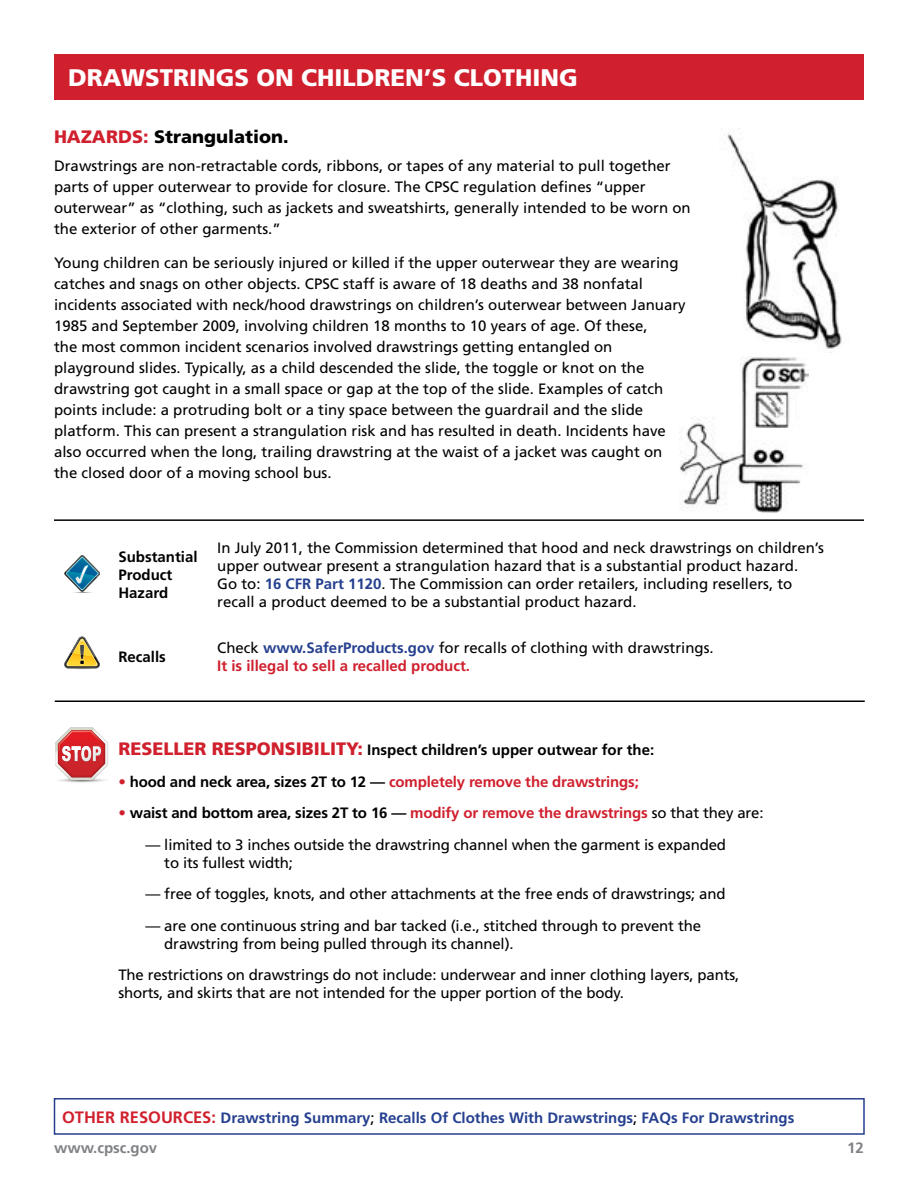
<style>
.page{position:relative;width:918px;height:1188px;background:#fff}
.page>*{position:absolute;margin:0;border:0;box-sizing:border-box;transform-origin:0 0}
.t1{font:900 24px "Frutiger";color:#fff}
.t2{font:900 18px "Frutiger";color:#d0202e}
.t3{font:900 18px "Frutiger";color:#000}
.t4{font:15px/21px "Frutiger";color:#000}
.t5{font:700 15px/18px "Frutiger";color:#000}
.t6{font:700 15px/30.3px "Frutiger";color:#25408f}
.t7{font:700 15px "Frutiger";letter-spacing:-.01em;color:#d0202e}
.t8{font:700 15px "Frutiger";color:#808285}
.s1{color:#d0202e}
.s2{font-weight:700;color:#25408f}
.s3{font-weight:700;color:#d0202e}
.s4{font-weight:900;font-size:18px;color:#d0202e}
.s5{font-weight:400}
.s6{color:#000}
.s7{font-weight:400;color:#d0202e}
.s8{font-size:16.5px;color:#d0202e}
.s9{font-weight:400;color:#000}
.s10{color:#808285}
</style>
<div class="page">
<div style="left:54px;top:54px;width:810px;height:45px;background:#d0202e"></div>
<hr style="left:54px;top:519px;width:810px;height:2px;background:#000">
<hr style="left:55px;top:700px;width:810px;height:2px;background:#000">
<svg style="left:64px;top:555px;width:36px;height:38px"></svg>
<svg style="left:64px;top:637px;width:36px;height:32px"></svg>
<div style="left:54px;top:1098px;width:811px;height:37px;border:2px solid #25408f"></div>
<img style="left:724px;top:133px;width:118px;height:220px">
<img style="left:680px;top:357px;width:129px;height:156px">
<svg style="left:55px;top:727px;width:53px;height:56px"></svg>
<h1 class="t1" style="left:68px;top:63px;width:19px">DRA</h1>
<h1 class="t1" style="left:121px;top:63px;width:54px">WSTRIN</h1>
<h1 class="t1" style="left:216px;top:63px;width:135px">GS ON CHILDREN</h1>
<h1 class="t1" style="left:424px;top:63px;width:62px">’S CLOT</h1>
<h1 class="t1" style="left:515px;top:63px;width:64px">HING</h1>
<p class="t2" style="left:54px;top:126px;width:53px">HAZARD</p>
<p class="t3" style="left:132px;top:126px;width:158px"><span class="s1">S:</span> Strangulation.</p>
<p class="t4" style="left:54px;top:155px;width:638px">Drawstrings are non-retractable cords, ribbons, or tapes of any material to pull together parts of upper outerwear to provide for closure. The CPSC regulation defines “upper outerwear” as “clothing, such as jackets and sweatshirts, generally intended to be worn on the exterior of other garments.”</p>
<p class="t4" style="left:54px;top:253px;width:633px">Young children can be seriously injured or killed if the upper outerwear they are wearing catches and snags on other objects. CPSC staff is aware of 18 deaths and 38 nonfatal incidents associated with neck/hood drawstrings on children’s outerwear between January 1985 and September 2009, involving children 18 months to 10 years of age. Of these,<br>the most common incident scenarios involved drawstrings getting entangled on playground slides. Typically, as a child descended the slide, the toggle or knot on the drawstring got caught in a small space or gap at the top of the slide. Examples of catch points include: a protruding bolt or a tiny space between the guardrail and the slide platform. This can present a strangulation risk and has resulted in death. Incidents have also occurred when the long, trailing drawstring at the waist of a jacket was caught on the closed door of a moving school bus.</p>
<p class="t5" style="left:118px;top:548px;width:81px">Substantial<br>Product<br>Hazard</p>
<p class="t5" style="left:118px;top:648px;width:49px">Recalls</p>
<p class="t4" style="left:217px;top:539px;width:608px;line-height:18px">In July 2011, the Commission determined that hood and neck drawstrings on children’s upper outwear present a strangulation hazard that is a substantial product hazard.<br>Go to: <span class="s2">16 CFR Part 1120</span>. The Commission can order retailers, including resellers, to recall a product deemed to be a substantial product hazard.</p>
<p class="t4" style="left:217px;top:639px;width:498px;line-height:18px">Check <span class="s2">www.SaferProducts.gov</span> for recalls of clothing with drawstrings.<br><span class="s3">It is illegal to sell a recalled product.</span></p>
<p class="t2" style="left:118px;top:738px;width:46px">RESELLER</p>
<p class="t2" style="left:212px;top:738px;width:112px">RESPONSIBILITY</p>
<p class="t5" style="left:358px;top:741px;width:298px"><span class="s4">:</span> Inspect children’s upper outwear for the:</p>
<p class="t7" style="left:118px;top:773px;width:522px"><span class="s5">•</span> <span class="s6">hood and neck area, sizes 2T to 12 —</span> completely remove the drawstrings;</p>
<p class="t5" style="left:118px;top:804px;width:647px"><span class="s7">•</span> waist and bottom area, sizes 2T to 16 — <span class="s1">modify or remove the drawstrings</span> <span class="s5">so that they are:</span></p>
<p class="t4" style="left:164px;top:836px;width:563px;line-height:18px;text-indent:-19px">— limited to 3 inches outside the drawstring channel when the garment is expanded to its fullest width;</p>
<p class="t4" style="left:145px;top:884px;width:582px">— free of toggles, knots, and other attachments at the free ends of drawstrings; and</p>
<p class="t4" style="left:164px;top:917px;width:538px;line-height:18px;text-indent:-19px">— are one continuous string and bar tacked (i.e., stitched through to prevent the drawstring from being pulled through its channel).</p>
<p class="t4" style="left:118px;top:966px;width:622px;line-height:18px">The restrictions on drawstrings do not include: underwear and inner clothing layers, pants, shorts, and skirts that are not intended for the upper portion of the body.</p>
<p class="t6" style="left:54px;top:1102px;width:742px;text-indent:8px"><span class="s8">OTHER RESOURCES:</span> Drawstring Summary<span class="s9">;</span> Recalls Of Clothes With Drawstrings<span class="s9">;</span> Faqs For Drawstrings <span class="s10">www.cpsc.gov</span></p>
<p class="t8" style="left:847px;top:1139px;width:18px">12</p>
</div>
